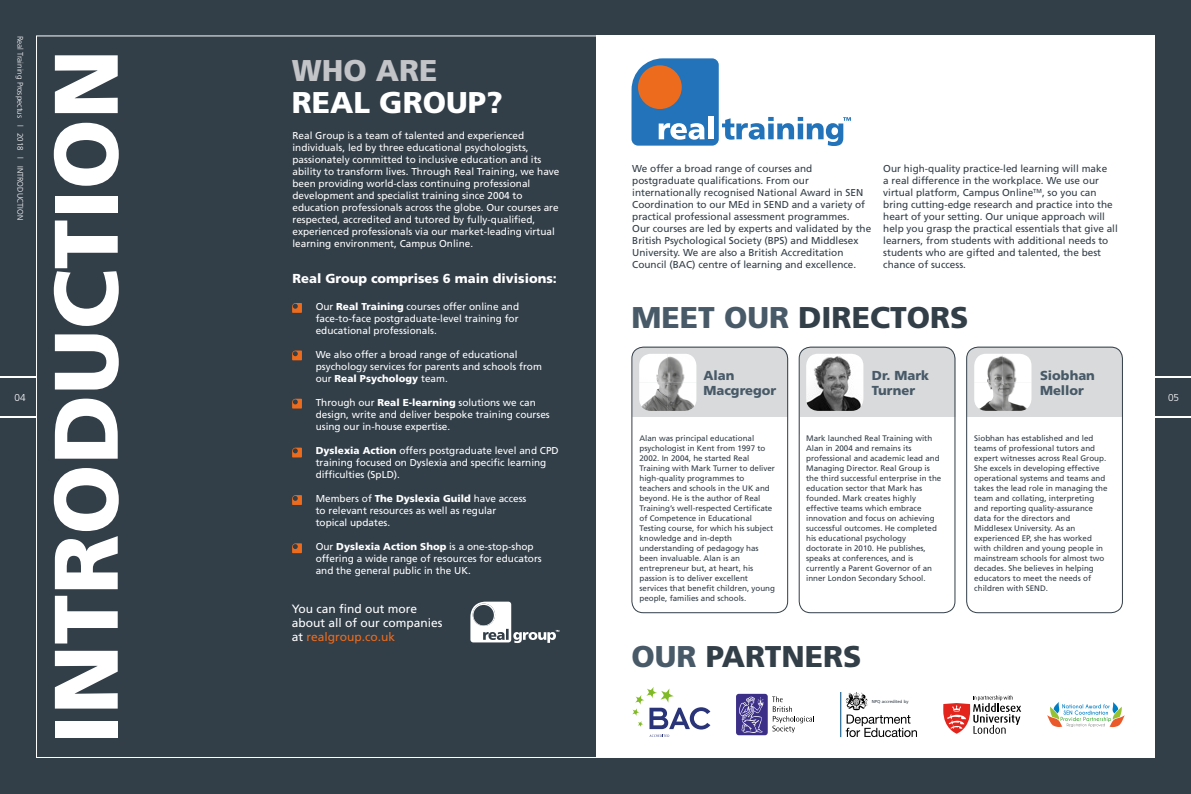
<style>
.page{position:relative;width:1191px;height:794px;background:#323e48}
.page>*{position:absolute;margin:0;border:0;box-sizing:border-box;transform-origin:0 0}
.t1{font:900 90px "Frutiger LT Std";color:#fff}
.t2{font:900 30px "Frutiger LT Std";color:#323e48}
.t3{font:900 30px "Frutiger LT Std";color:#fff}
.t4{font:900 30px "Frutiger LT Std";color:#c3c4c7}
.t5{font:900 13px/15px "Frutiger LT Std";color:#485968}
.t6{font:900 13px "Frutiger LT Std";color:#fff}
.t7{font:12px/14px "Frutiger LT Std";color:#fff}
.t8{font:10px/12px "Frutiger LT Std";color:#fff}
.t9{font:10px/12px "Frutiger LT Std";color:#323e48}
.t10{font:300 10px "Frutiger LT Std";color:#fff}
.t11{font:8px/10px "Frutiger LT Std";color:#323e48}
.t12{font:300 8px "Frutiger LT Std";color:#fff}
.t13{font:4.3px "Frutiger LT Std";color:#323e48}
.s1{font-weight:900}
.s2{color:#485968}
.s3{color:#ed6b1c}
</style>
<div class="page">
<div style="left:596px;top:35px;width:559px;height:723px;background:#fff"></div>
<div style="left:632px;top:346px;width:156px;height:70px;background:#d8dadb"></div>
<div style="left:631px;top:347px;width:157px;height:266px;border:1px solid #323e48;border-radius:12px"></div>
<div style="left:800px;top:346px;width:155px;height:70px;background:#d8dadb"></div>
<div style="left:798px;top:347px;width:157px;height:266px;border:1px solid #323e48;border-radius:12px"></div>
<div style="left:967px;top:346px;width:156px;height:70px;background:#d8dadb"></div>
<div style="left:966px;top:347px;width:157px;height:266px;border:1px solid #323e48;border-radius:12px"></div>
<hr style="left:0;top:376px;width:36px;height:2px;background:#fff">
<hr style="left:0;top:416px;width:36px;height:1px;background:#fff">
<hr style="left:1155px;top:376px;width:36px;height:2px;background:#fff">
<hr style="left:1155px;top:416px;width:36px;height:1px;background:#fff">
<svg style="left:470px;top:601px;width:89px;height:42px"></svg>
<svg style="left:292px;top:303px;width:10px;height:10px"></svg>
<svg style="left:292px;top:350px;width:10px;height:10px"></svg>
<svg style="left:292px;top:399px;width:10px;height:9px"></svg>
<svg style="left:292px;top:447px;width:10px;height:10px"></svg>
<svg style="left:292px;top:495px;width:10px;height:10px"></svg>
<svg style="left:292px;top:543px;width:10px;height:10px"></svg>
<svg style="left:631px;top:58px;width:220px;height:88px"></svg>
<img style="left:639px;top:354px;width:57px;height:57px">
<img style="left:806px;top:354px;width:57px;height:57px">
<img style="left:974px;top:354px;width:57px;height:57px">
<svg style="left:736px;top:694px;width:78px;height:41px"></svg>
<hr style="left:840px;top:692px;width:1px;height:45px;background:#005183">
<svg style="left:845px;top:692px;width:72px;height:45px"></svg>
<svg style="left:632px;top:687px;width:78px;height:50px"></svg>
<svg style="left:943px;top:695px;width:78px;height:39px"></svg>
<svg style="left:1047px;top:702px;width:77px;height:25px"></svg>
<p class="t12" style="left:25px;top:36px;width:186px;rotate:90deg">Real Training Prospectus l 2018 l INTRODUCTION</p>
<h1 class="t1" style="left:32px;top:745px;width:697px;rotate:-90deg">INTRODUCTION</h1>
<h2 class="t4" style="left:292px;top:52px;width:147px">WHO ARE</h2>
<h2 class="t3" style="left:292px;top:84px;width:212px">REAL GROUP?</h2>
<p class="t8" style="left:292px;top:130px;width:268px">Real Group is a team of talented and experienced individuals, led by three educational psychologists, passionately committed to inclusive education and its ability to transform lives. Through Real Training, we have been providing world-class continuing professional development and specialist training since 2004 to education professionals across the globe. Our courses are respected, accredited and tutored by fully-qualified, experienced professionals via our market-leading virtual learning environment, Campus Online.</p>
<h3 class="t6" style="left:292px;top:271px;width:266px">Real Group comprises 6 main divisions:</h3>
<p class="t9" style="left:632px;top:162px;width:240px">We offer a broad range of courses and postgraduate qualifications. From our internationally recognised National Award in SEN Coordination to our MEd in SEND and a variety of practical professional assessment programmes.<br>Our courses are led by experts and validated by the British Psychological Society (BPS) and Middlesex University. We are also a British Accreditation Council (BAC) centre of learning and excellence.</p>
<p class="t9" style="left:883px;top:162px;width:236px">Our high-quality practice-led learning will make<br>a real difference in the workplace. We use our virtual platform, Campus Online<sup>TM</sup>, so you can bring cutting-edge research and practice into the heart of your setting. Our unique approach will help you grasp the practical essentials that give all learners, from students with additional needs to students who are gifted and talented, the best chance of success.</p>
<p class="t8" style="left:316px;top:301px;width:205px;text-align:justify">Our <span class="s1">Real Training</span> courses offer online and face-to-face postgraduate-level training for educational professionals.</p>
<p class="t8" style="left:316px;top:349px;width:228px">We also offer a broad range of educational psychology services for parents and schools from our <span class="s1">Real Psychology</span> team.</p>
<p class="t8" style="left:316px;top:397px;width:235px">Through our <span class="s1">Real E-learning</span> solutions we can design, write and deliver bespoke training courses using our in-house expertise.</p>
<p class="t8" style="left:316px;top:445px;width:244px"><span class="s1">Dyslexia Action</span> offers postgraduate level and CPD training focused on Dyslexia and specific learning difficulties (SpLD).</p>
<p class="t8" style="left:316px;top:493px;width:212px">Members of <span class="s1">The Dyslexia Guild</span> have access to relevant resources as well as regular topical updates.</p>
<p class="t8" style="left:316px;top:541px;width:227px">Our <span class="s1">Dyslexia Action Shop</span> is a one-stop-shop offering a wide range of resources for educators and the general public in the UK.</p>
<h2 class="t2" style="left:631px;top:300px;width:338px"><span class="s2">MEET OUR</span> DIRECTORS</h2>
<h3 class="t5" style="left:703px;top:368px;width:74px">Alan<br>Macgregor</h3>
<h3 class="t5" style="left:872px;top:368px;width:59px">Dr. Mark<br>Turner</h3>
<h3 class="t5" style="left:1040px;top:368px;width:56px">Siobhan<br>Mellor</h3>
<p class="t10" style="left:15px;top:391px;width:13px">04</p>
<p class="t10" style="left:1168px;top:391px;width:13px">05</p>
<p class="t11" style="left:639px;top:433px;width:137px">Alan was principal educational psychologist in Kent from 1997 to<br>2002. In 2004, he started Real<br>Training with Mark Turner to deliver high-quality programmes to teachers and schools in the UK and beyond. He is the author of Real<br>Training’s well-respected Certificate of Competence in Educational<br>Testing course, for which his subject knowledge and in-depth understanding of pedagogy has been invaluable. Alan is an entrepreneur but, at heart, his passion is to deliver excellent services that benefit children, young people, families and schools.</p>
<p class="t11" style="left:806px;top:433px;width:137px">Mark launched Real Training with<br>Alan in 2004 and remains its professional and academic lead and<br>Managing Director. Real Group is the third successful enterprise in the education sector that Mark has founded. Mark creates highly effective teams which embrace innovation and focus on achieving successful outcomes. He completed his educational psychology doctorate in 2010. He publishes, speaks at conferences, and is currently a Parent Governor of an inner London Secondary School.</p>
<p class="t11" style="left:974px;top:433px;width:135px">Siobhan has established and led teams of professional tutors and expert witnesses across Real Group.<br>She excels in developing effective operational systems and teams and takes the lead role in managing the team and collating, interpreting and reporting quality-assurance data for the directors and<br>Middlesex University. As an experienced EP, she has worked with children and young people in mainstream schools for almost two decades. She believes in helping educators to meet the needs of children with SEND.</p>
<h3 class="t7" style="left:292px;top:602px;width:152px">You can find out more about all of our companies at <span class="s3">realgroup.co.uk</span></h3>
<h2 class="t2" style="left:631px;top:638px;width:231px"><span class="s2">OUR</span> PARTNERS</h2>
<p class="t13" style="left:871px;top:699px;width:38px">NPQ accredited by</p>
</div>
